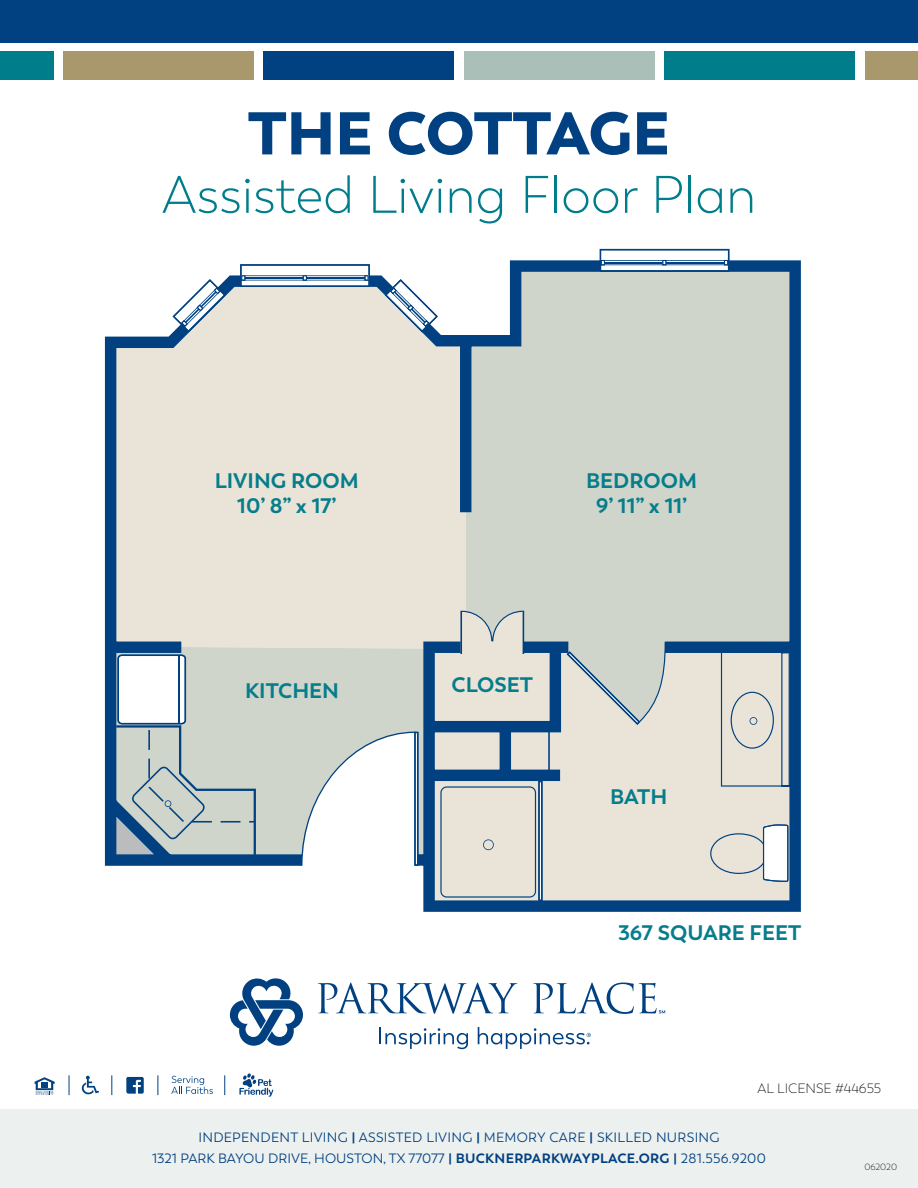
<style>
.page{position:relative;width:918px;height:1188px;background:#fff}
.page>*{position:absolute;margin:0;border:0;box-sizing:border-box;transform-origin:0 0}
.t1{font:900 60px "Trenda";letter-spacing:-.01em;color:#014181}
.t2{font:300 52.5px "Trenda";color:#007d8a}
.t3{font:700 21px/25.2px "Trenda";color:#067d8b;text-align:center}
.t4{font:13.5px/21px "Trenda";letter-spacing:.02em;color:#014181;text-align:center}
.t5{font:300 13.5px "Trenda";color:#231f20}
.t6{font:300 9px "Trenda";color:#231f20}
.s1{font-weight:700}
</style>
<div class="page">
<div style="left:0;top:0;width:918px;height:42px;background:#014181"></div>
<div style="left:0;top:1109px;width:918px;height:79px;background:#ecf0ef"></div>
<div style="left:63px;top:52px;width:191px;height:28px;background:#a9986c"></div>
<div style="left:264px;top:52px;width:190px;height:28px;background:#014181"></div>
<div style="left:865px;top:52px;width:53px;height:28px;background:#a9986c"></div>
<div style="left:0;top:52px;width:53px;height:28px;background:#007d8a"></div>
<div style="left:464px;top:52px;width:191px;height:28px;background:#aabfb7"></div>
<div style="left:665px;top:52px;width:190px;height:28px;background:#007d8a"></div>
<svg style="left:81px;top:1075px;width:18px;height:20px"></svg>
<svg style="left:35px;top:1077px;width:20px;height:18px"></svg>
<svg style="left:126px;top:1077px;width:18px;height:17px"></svg>
<svg style="left:239px;top:1073px;width:34px;height:24px"></svg>
<svg style="left:171px;top:1076px;width:42px;height:18px"></svg>
<svg style="left:69px;top:1075px;width:1px;height:20px"></svg>
<svg style="left:111px;top:1075px;width:1px;height:20px"></svg>
<svg style="left:157px;top:1075px;width:1px;height:20px"></svg>
<svg style="left:224px;top:1075px;width:1px;height:20px"></svg>
<svg style="left:105px;top:260px;width:696px;height:652px;background:#cad1ce"></svg>
<svg style="left:301px;top:732px;width:118px;height:134px"></svg>
<svg style="left:240px;top:264px;width:130px;height:23px"></svg>
<svg style="left:600px;top:249px;width:129px;height:23px"></svg>
<svg style="left:440px;top:611px;width:351px;height:290px;background:#d0d2ce"></svg>
<svg style="left:385px;top:279px;width:53px;height:53px"></svg>
<svg style="left:173px;top:279px;width:53px;height:53px"></svg>
<svg style="left:109px;top:654px;width:147px;height:206px;background:#b0bfc3"></svg>
<svg style="left:230px;top:978px;width:73px;height:68px"></svg>
<svg style="left:318px;top:983px;width:199px;height:31px"></svg>
<svg style="left:533px;top:983px;width:132px;height:31px"></svg>
<svg style="left:380px;top:1027px;width:88px;height:22px"></svg>
<svg style="left:478px;top:1027px;width:113px;height:22px"></svg>
<h1 class="t1" style="left:248px;top:95px;width:424px">THE COTTAGE</h1>
<h2 class="t2" style="left:162px;top:165px;width:596px">Assisted Living Floor Plan</h2>
<h3 class="t3" style="left:215px;top:468px;width:145px">LIVING ROOM<br>10’ 8” x 17’</h3>
<h3 class="t3" style="left:586px;top:468px;width:112px">BEDROOM<br>9’ 11” x 11’</h3>
<h3 class="t3" style="left:245px;top:679px;width:95px">KITCHEN</h3>
<h3 class="t3" style="left:452px;top:673px;width:83px">CLOSET</h3>
<h3 class="t3" style="left:610px;top:784px;width:59px">BATH</h3>
<h3 class="t3" style="left:618px;top:920px;width:184px">367 SQUARE FEET</h3>
<p class="t5" style="left:758px;top:1080px;width:125px">AL LICENSE #44655</p>
<p class="t4" style="left:152px;top:1127px;width:615px">INDEPENDENT LIVING <span class="s1">|</span> ASSISTED LIVING <span class="s1">|</span> MEMORY CARE <span class="s1">|</span> SKILLED NURSING<br>1321 PARK BAYOU DRIVE, HOUSTON, TX 77077 <span class="s1">| BUCKNERPARKWAYPLACE.ORG |</span> 281.556.9200</p>
<p class="t6" style="left:864px;top:1161px;width:34px">062020</p>
</div>
